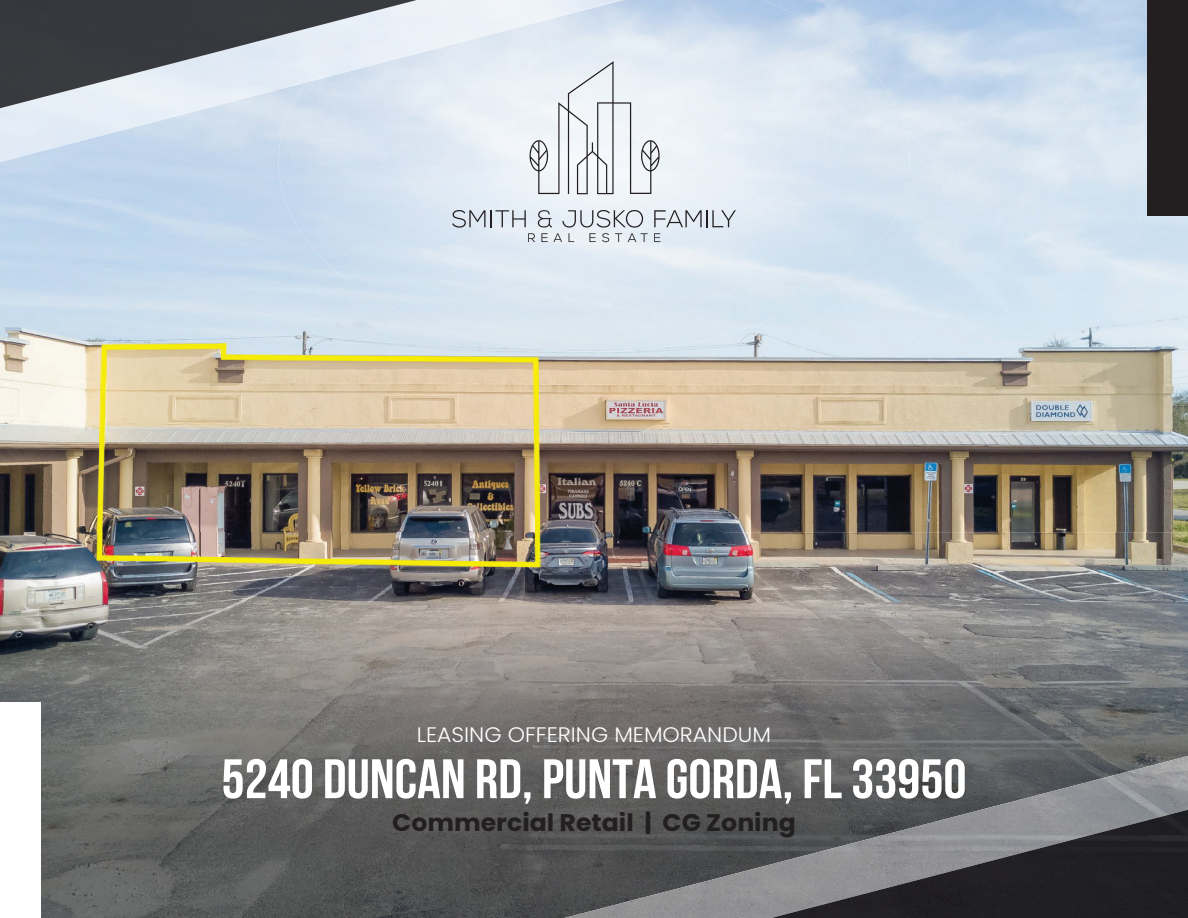
<style>
.page{position:relative;width:1188px;height:918px;background:#fff}
.page>*{position:absolute;margin:0;border:0;box-sizing:border-box;transform-origin:0 0}
.t1{font:700 55.5px "Bebas Neue";color:#fff;scale:1.05 1}
.t2{font:700 24px "Poppins";color:#231f20;scale:1.05 1}
.t3{font:300 21px "Poppins";color:#fff;scale:1.05 1}
</style>
<div class="page">
<img style="left:0;top:0;width:1188px;height:532px">
<img style="left:0;top:532px;width:1085px;height:290px">
<img style="left:1085px;top:532px;width:103px;height:224px">
<img style="left:41px;top:822px;width:523px;height:96px">
<img style="left:384px;top:0;width:315px;height:301px">
<img style="left:699px;top:0;width:159px;height:341px">
<img style="left:278px;top:162px;width:106px;height:140px">
<img style="left:857px;top:56px;width:53px;height:211px">
<div style="left:380px;top:301px;width:320px;height:51px;background:#dbe6f0"></div>
<img style="left:564px;top:756px;width:624px;height:162px">
<img style="left:771px;top:810px;width:417px;height:108px">
<img style="left:0;top:82px;width:425px;height:80px">
<img style="left:417px;top:0;width:207px;height:82px">
<img style="left:0;top:0;width:417px;height:108px">
<div style="left:1148px;top:0;width:40px;height:216px;background:#231f20"></div>
<div style="left:0;top:702px;width:40px;height:216px;background:#fff"></div>
<svg style="left:529px;top:61px;width:131px;height:133px"></svg>
<svg style="left:654px;top:210px;width:82px;height:17px"></svg>
<svg style="left:452px;top:210px;width:196px;height:32px;background:#cdd4db"></svg>
<svg style="left:654px;top:233px;width:6px;height:9px"></svg>
<p class="t3" style="left:417px;top:722px;width:339px">LEASING OFFERING MEMORANDUM</p>
<p class="t1" style="left:221px;top:749px;width:711px">5240 DUNCAN RD, PUNTA GORDA, FL 33950</p>
<p class="t2" style="left:392px;top:808px;width:386px">Commercial Retail | CG Zoning</p>
</div>
